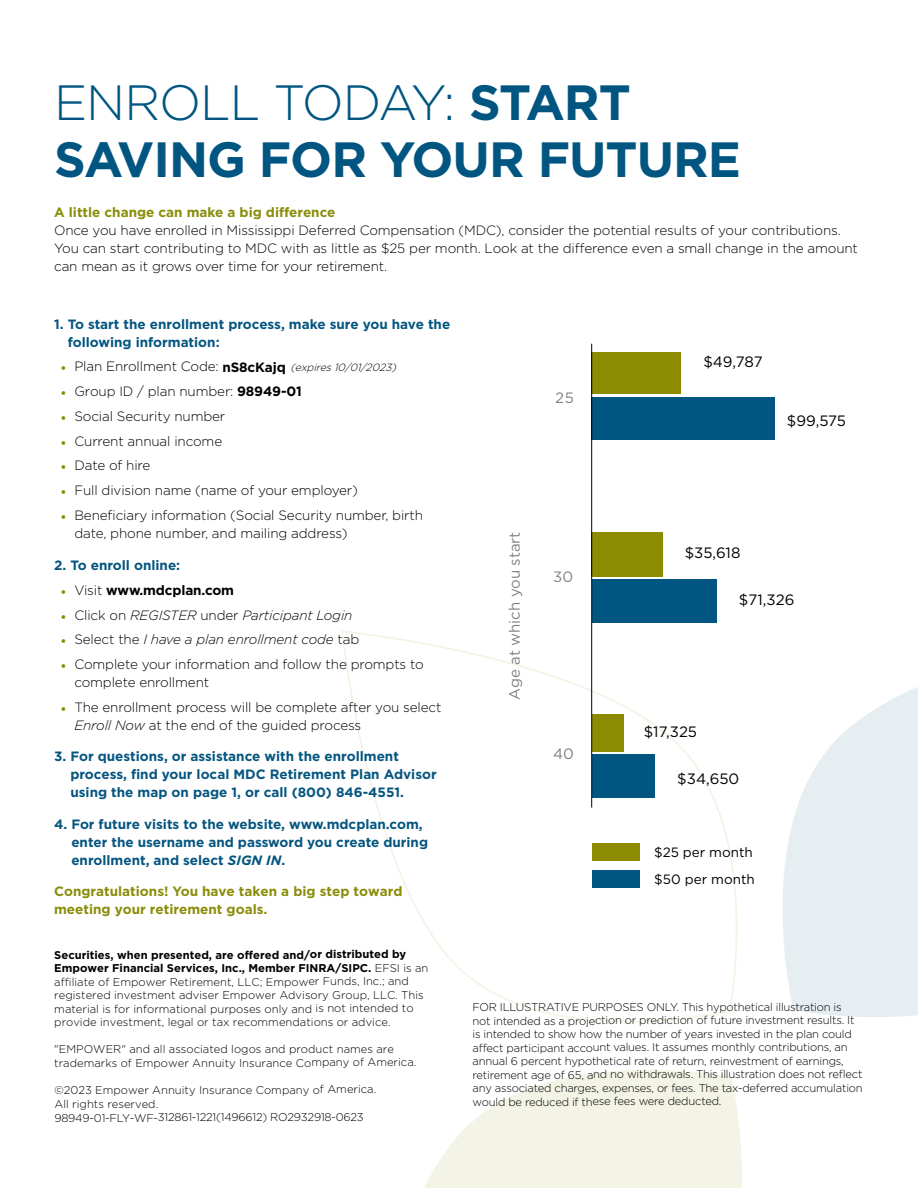
<style>
.page{position:relative;width:918px;height:1188px;background:#fff}
.page>*{position:absolute;margin:0;border:0;box-sizing:border-box;transform-origin:0 0}
.t1{font:700 49.5px/57.2px "Gotham";letter-spacing:-.02em;color:#005581}
.t2{font:15px "Gotham";color:#000}
.t3{font:300 13.5px/18px "Gotham";letter-spacing:-.01em;color:#000}
.t4{font:700 13.5px/18px "Gotham";color:#055580}
.t5{font:700 13.5px/18px "Gotham";color:#8a8d09}
.t6{font:italic 300 13.5px "Gotham";letter-spacing:-.01em;color:#000}
.t7{font:13.5px/27.5px "Gotham";color:#000}
.t8{font:700 13.5px "Gotham";letter-spacing:-.01em;color:#000}
.t9{font:300 11.25px/13.5px "Gotham";color:#000}
.t10{font:300 11.25px/13.5px "Gotham";letter-spacing:-.02em;color:#000}
.t11{font:italic 300 10.5px "Gotham";color:#000}
.s1{font-weight:300}
.s2{font-family:"Minion Pro";font-weight:700;color:#8d8b00}
.s3{font-weight:700}
.s4{font-family:"Minion Pro";color:#8d8b00}
.s5{font-family:"Minion Pro";font-weight:700;font-style:normal;color:#8d8b00}
.s6{font-style:normal}
.s7{font-style:italic}
.s8{font-weight:700;font-style:normal;font-size:13.5px}
</style>
<div class="page">
<svg style="left:783px;top:687px;width:135px;height:330px;fill:#e6eef2"></svg>
<svg style="left:341px;top:629px;width:397px;height:394px"></svg>
<svg style="left:424px;top:1070px;width:318px;height:118px;fill:#f3f3e6"></svg>
<div style="left:592px;top:871px;width:48px;height:17px;background:#005581"></div>
<div style="left:592px;top:352px;width:89px;height:42px;background:#8d8b00"></div>
<div style="left:592px;top:397px;width:183px;height:43px;background:#005581"></div>
<div style="left:592px;top:532px;width:71px;height:44px;background:#8d8b00"></div>
<div style="left:592px;top:579px;width:125px;height:43px;background:#005581"></div>
<div style="left:592px;top:715px;width:31px;height:37px;background:#8d8b00"></div>
<div style="left:592px;top:754px;width:63px;height:43px;background:#005581"></div>
<hr style="left:591px;top:344px;width:1px;height:464px;background:#000">
<div style="left:592px;top:843px;width:48px;height:17px;background:#8d8b00"></div>
<h1 class="t1" style="left:54px;top:74px;width:688px"><span class="s1">ENROLL TODAY:</span> START<br>SAVING FOR YOUR FUTURE</h1>
<p class="t5" style="left:54px;top:203px;width:283px">A little change can make a big difference</p>
<p class="t3" style="left:54px;top:221px;width:805px">Once you have enrolled in Mississippi Deferred Compensation (MDC), consider the potential results of your contributions.<br>You can start contributing to MDC with as little as $25 per month. Look at the difference even a small change in the amount can mean as it grows over time for your retirement.</p>
<p class="t4" style="left:68px;top:315px;width:384px;text-indent:-14px">1. To start the enrollment process, make sure you have the following information:</p>
<p class="t3" style="left:61px;top:357px;width:159px"><span class="s2">•</span> Plan Enrollment Code:</p>
<p class="t3" style="left:61px;top:382px;width:242px"><span class="s2">•</span> Group ID / plan number: <span class="s3">98949-01</span></p>
<p class="t3" style="left:61px;top:407px;width:166px"><span class="s2">•</span> Social Security number</p>
<p class="t3" style="left:61px;top:431px;width:163px"><span class="s2">•</span> Current annual income</p>
<p class="t3" style="left:61px;top:456px;width:91px"><span class="s2">•</span> Date of hire</p>
<p class="t3" style="left:61px;top:481px;width:299px"><span class="s2">•</span> Full division name (name of your employer)</p>
<p class="t3" style="left:74px;top:506px;width:350px;text-indent:-14px"><span class="s2">•</span> Beneficiary information (Social Security number, birth date, phone number, and mailing address)</p>
<p class="t4" style="left:54px;top:556px;width:128px">2. To enroll online:</p>
<p class="t8" style="left:61px;top:581px;width:175px"><span class="s4">•</span> <span class="s1">Visit</span> www.mdcplan.com</p>
<p class="t6" style="left:61px;top:606px;width:293px"><span class="s5">•</span> <span class="s6">Click on</span> REGISTER <span class="s6">under</span> Participant Login</p>
<p class="t6" style="left:61px;top:631px;width:300px"><span class="s5">•</span> <span class="s6">Select the</span> I have a plan enrollment code <span class="s6">tab</span></p>
<p class="t3" style="left:74px;top:655px;width:351px;text-indent:-14px"><span class="s2">•</span> Complete your information and follow the prompts to complete enrollment</p>
<p class="t3" style="left:74px;top:698px;width:369px;text-indent:-13px"><span class="s2">•</span> The enrollment process will be complete after you select<br><span class="s7">Enroll Now</span> at the end of the guided process</p>
<p class="t4" style="left:70px;top:747px;width:368px;text-indent:-16px">3. For questions, or assistance with the enrollment process, find your local MDC Retirement Plan Advisor using the map on page 1, or call (800) 846-4551.</p>
<p class="t4" style="left:71px;top:815px;width:358px;text-indent:-17px">4. For future visits to the website, www.mdcplan.com, enter the username and password you create during enrollment, and select <span class="s7">SIGN IN</span>.</p>
<p class="t11" style="left:223px;top:361px;width:178px"><span class="s8">n S 8 c K a j q</span> (expires10/01/2023)</p>
<p class="t5" style="left:54px;top:882px;width:350px">Congratulations! You have taken a big step toward meeting your retirement goals.</p>
<p class="t9" style="left:54px;top:948px;width:376px"><span class="s3">Securities, when presented, are offered and/or distributed by Empower Financial Services, Inc., Member FINRA/SIPC.</span> EFSI is an affiliate of Empower Retirement, LLC; Empower Funds, Inc.; and registered investment adviser Empower Advisory Group, LLC. This material is for informational purposes only and is not intended to provide investment, legal or tax recommendations or advice.</p>
<p class="t9" style="left:54px;top:1042px;width:364px">"EMPOWER" and all associated logos and product names are trademarks of Empower Annuity Insurance Company of America.</p>
<p class="t9" style="left:54px;top:1083px;width:323px">©2023 Empower Annuity Insurance Company of America.<br>All rights reserved.<br>98949-01-FLY-WF-312861-1221(1496612) RO2932918-0623</p>
<p class="t2" style="left:556px;top:388px;width:20px">25</p>
<p class="t2" style="left:505px;top:700px;width:170px;rotate:-90deg">Age at which you start</p>
<p class="t2" style="left:553px;top:567px;width:21px">30</p>
<p class="t2" style="left:553px;top:744px;width:22px">40</p>
<p class="t2" style="left:703px;top:352px;width:61px">$49,787</p>
<p class="t2" style="left:787px;top:411px;width:60px">$99,575</p>
<p class="t2" style="left:685px;top:543px;width:57px">$35,618</p>
<p class="t2" style="left:739px;top:590px;width:57px">$71,326</p>
<p class="t2" style="left:644px;top:722px;width:55px">$17,325</p>
<p class="t2" style="left:677px;top:769px;width:64px">$34,650</p>
<p class="t7" style="left:654px;top:838px;width:102px">$25 per month $50 per month</p>
<p class="t10" style="left:472px;top:1000px;width:392px">FOR ILLUSTRATIVE PURPOSES ONLY. This hypothetical illustration is not intended as a projection or prediction of future investment results. It is intended to show how the number of years invested in the plan could affect participant account values. It assumes monthly contributions, an annual 6 percent hypothetical rate of return, reinvestment of earnings, retirement age of 65, and no withdrawals. This illustration does not reflect any associated charges, expenses, or fees. The tax-deferred accumulation would be reduced if these fees were deducted.</p>
</div>
